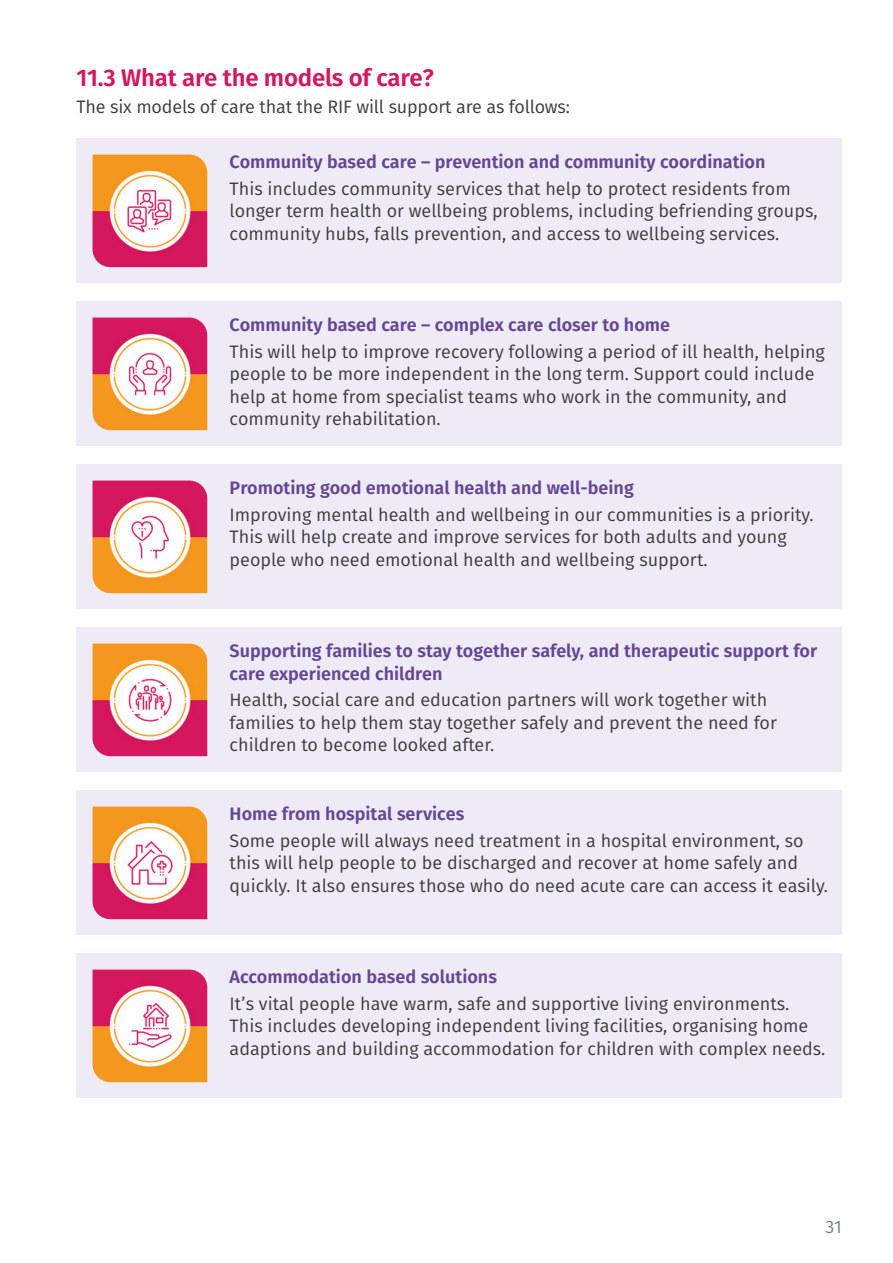
<style>
.page{position:relative;width:893px;height:1263px;background:#fff}
.page>*{position:absolute;margin:0;border:0;box-sizing:border-box;transform-origin:0 0}
.t1{font:600 24px "Fira Sans";letter-spacing:-.01em;color:#d4175e}
.t2{font:18px/22.5px "Fira Sans";color:#3c3c3b}
.t3{font:600 18px/22.5px "Fira Sans";color:#634696}
.t4{font:18px "Fira Sans";color:#798087}
</style>
<div class="page">
<div style="left:77px;top:139px;width:765px;height:144px;background:#eeebf7"></div>
<img style="left:92px;top:154px;width:115px;height:113px">
<div style="left:77px;top:302px;width:765px;height:144px;background:#eeebf7"></div>
<div style="left:77px;top:465px;width:765px;height:144px;background:#eeebf7"></div>
<div style="left:77px;top:628px;width:765px;height:144px;background:#eeebf7"></div>
<div style="left:77px;top:791px;width:765px;height:144px;background:#eeebf7"></div>
<div style="left:77px;top:954px;width:765px;height:144px;background:#eeebf7"></div>
<img style="left:92px;top:317px;width:115px;height:113px">
<img style="left:92px;top:480px;width:115px;height:113px">
<img style="left:92px;top:643px;width:115px;height:113px">
<img style="left:92px;top:806px;width:115px;height:113px">
<img style="left:92px;top:969px;width:115px;height:113px">
<h1 class="t1" style="left:77px;top:58px;width:359px">11.3 What are the models of care?</h1>
<p class="t2" style="left:77px;top:95px;width:495px">The six models of care that the RIF will support are as follows:</p>
<p class="t3" style="left:230px;top:150px;width:537px">Community based care – prevention and community coordination</p>
<p class="t2" style="left:230px;top:177px;width:589px">This includes community services that help to protect residents from longer term health or wellbeing problems, including befriending groups, community hubs, falls prevention, and access to wellbeing services.</p>
<p class="t3" style="left:230px;top:313px;width:442px">Community based care – complex care closer to home</p>
<p class="t2" style="left:230px;top:340px;width:597px">This will help to improve recovery following a period of ill health, helping people to be more independent in the long term. Support could include help at home from specialist teams who work in the community, and community rehabilitation.</p>
<p class="t3" style="left:230px;top:476px;width:406px">Promoting good emotional health and well-being</p>
<p class="t2" style="left:230px;top:503px;width:585px">Improving mental health and wellbeing in our communities is a priority.<br>This will help create and improve services for both adults and young people who need emotional health and wellbeing support.</p>
<p class="t3" style="left:230px;top:639px;width:589px">Supporting families to stay together safely, and therapeutic support for care experienced children</p>
<p class="t2" style="left:230px;top:688px;width:549px">Health, social care and education partners will work together with families to help them stay together safely and prevent the need for children to become looked after.</p>
<p class="t3" style="left:230px;top:802px;width:236px">Home from hospital services</p>
<p class="t2" style="left:230px;top:829px;width:600px">Some people will always need treatment in a hospital environment, so this will help people to be discharged and recover at home safely and quickly. It also ensures those who do need acute care can access it easily.</p>
<p class="t3" style="left:230px;top:964px;width:269px">Accommodation based solutions</p>
<p class="t2" style="left:230px;top:992px;width:597px">It’s vital people have warm, safe and supportive living environments.<br>This includes developing independent living facilities, organising home adaptions and building accommodation for children with complex needs.</p>
<p class="t4" style="left:825px;top:1213px;width:18px">31</p>
</div>
